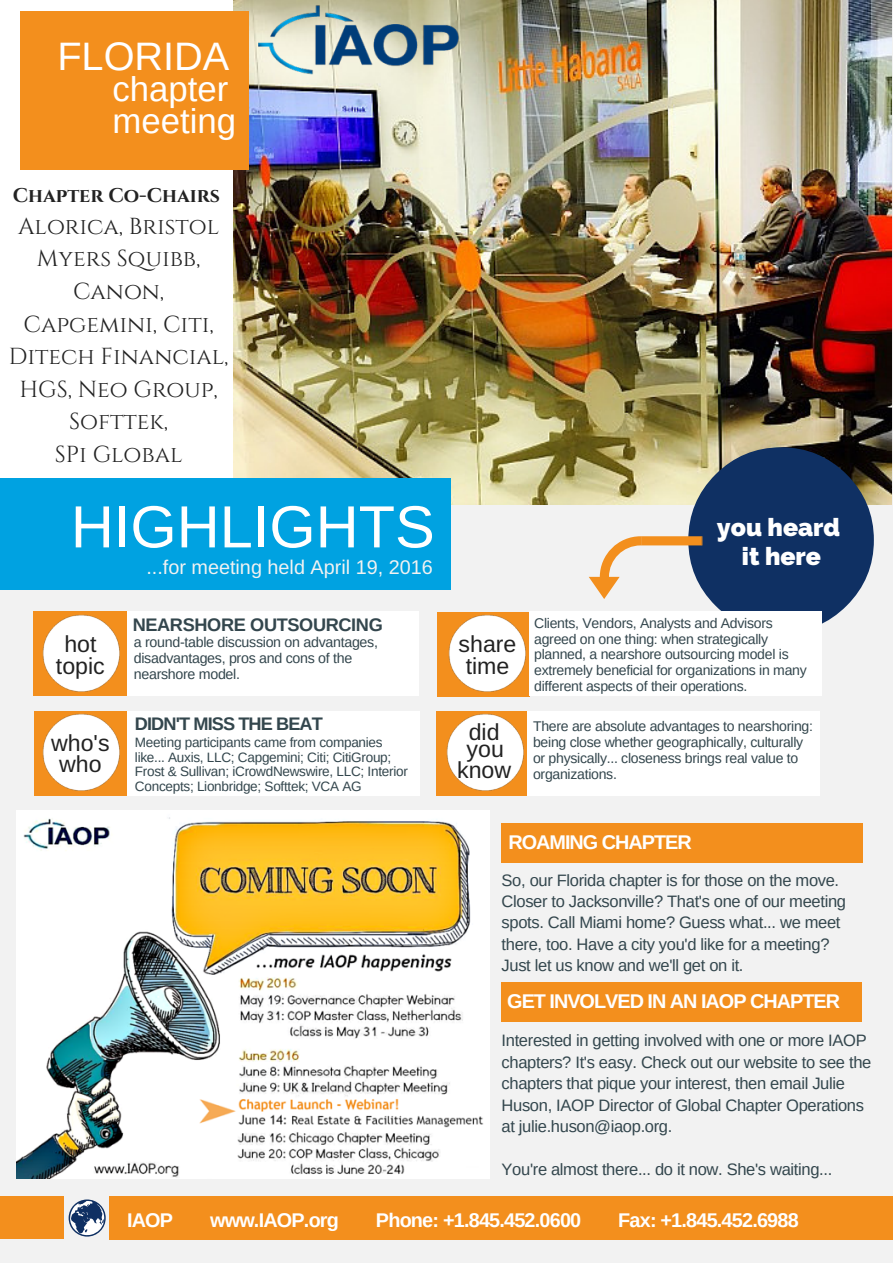
<style>
.page{position:relative;width:893px;height:1263px;background:#fff}
.page>*{position:absolute;margin:0;border:0;box-sizing:border-box;transform-origin:0 0}
.t1{font:59.55px "Arimo";color:#fff}
.t2{font:39.75px "Arimo";color:#fff}
.t3{font:34.65px "Arimo";color:#fff}
.t4{font:800 24.75px/29.2px "Raleway";color:#fff;text-align:center}
.t5{font:23.1px/32.5px "Cinzel";color:#222;text-align:center}
.t6{font:23.1px/22.5px "Arimo";color:#222;text-align:center}
.t7{font:700 19.8px "Arimo";letter-spacing:-.05em;color:#fff}
.t8{font:19.8px "Arimo";color:#f2f2f2}
.t9{font:700 19.8px "Cinzel";color:#222}
.t10{font:700 18.15px "Arimo";letter-spacing:-.02em;color:#33464d}
.t11{font:700 18.15px "Arimo";letter-spacing:-.05em;color:#33464d}
.t12{font:16.5px/21.3px "Arimo";letter-spacing:-.02em;color:#33464d}
.t13{font:14.25px/15.8px "Arimo";letter-spacing:-.02em;color:#33464d}
.t14{font:14.1px/15.8px "Arimo";letter-spacing:-.02em;color:#33464d}
.t15{font:13.5px/14.5px "Arimo";letter-spacing:-.02em;color:#33464d}
</style>
<div class="page">
<div style="left:0;top:0;width:892px;height:1262px;background:#f2f2f2"></div>
<div style="left:0;top:0;width:234px;height:489px;background:#fff"></div>
<img style="left:234px;top:0;width:657px;height:505px">
<div style="left:20px;top:11px;width:228px;height:159px;background:#f38f1d"></div>
<div style="left:0;top:479px;width:450px;height:111px;background:#00a2e1"></div>
<div style="left:34px;top:611px;width:93px;height:85px;background:#f38f1d"></div>
<div style="left:34px;top:711px;width:93px;height:85px;background:#f38f1d"></div>
<div style="left:436px;top:711px;width:92px;height:85px;background:#f38f1d"></div>
<div style="left:437px;top:612px;width:92px;height:85px;background:#f38f1d"></div>
<div style="left:501px;top:823px;width:362px;height:39px;background:#f38f1d"></div>
<div style="left:501px;top:982px;width:360px;height:40px;background:#f38f1d"></div>
<div style="left:127px;top:611px;width:292px;height:85px;background:#fff"></div>
<div style="left:127px;top:711px;width:292px;height:85px;background:#fff"></div>
<div style="left:527px;top:711px;width:292px;height:85px;background:#fff"></div>
<div style="left:109px;top:1196px;width:783px;height:43px;background:#f38f1d"></div>
<div style="left:0;top:1196px;width:64px;height:43px;background:#f38f1d"></div>
<div style="left:529px;top:611px;width:293px;height:85px;background:#fff"></div>
<svg style="left:69px;top:1199px;width:37px;height:37px"></svg>
<img style="left:254px;top:0;width:209px;height:80px">
<svg style="left:588px;top:447px;width:285px;height:177px"></svg>
<img style="left:42px;top:614px;width:78px;height:78px">
<img style="left:448px;top:614px;width:78px;height:78px">
<img style="left:42px;top:713px;width:78px;height:78px">
<img style="left:446px;top:713px;width:78px;height:78px">
<img style="left:17px;top:810px;width:472px;height:368px">
<h2 class="t2" style="left:57px;top:34px;width:173px">FLORIDA</h2>
<h3 class="t3" style="left:112px;top:70px;width:117px">chapter</h3>
<h3 class="t3" style="left:112px;top:101px;width:125px">meeting</h3>
<p class="t9" style="left:13px;top:183px;width:209px">CHAPTER CO-CHAIRS</p>
<h3 class="t5" style="left:9px;top:210px;width:221px">Alorica, Bristol<br>Myers Squibb,<br>Canon,<br>Capgemini, Citi,<br>Ditech Financial,<br>HGS, Neo Group,<br>Softtek,<br>SPi Global</h3>
<h1 class="t1" style="left:71px;top:493px;width:365px">HIGHLIGHTS</h1>
<h3 class="t4" style="left:717px;top:513px;width:124px">you heard it here</h3>
<p class="t8" style="left:146px;top:556px;width:288px">...for meeting held April 19, 2016</p>
<p class="t10" style="left:133px;top:614px;width:252px">NEARSHORE OUTSOURCING</p>
<p class="t14" style="left:534px;top:615px;width:274px">Clients, Vendors, Analysts and Advisors agreed on one thing: when strategically planned, a nearshore outsourcing model is extremely beneficial for organizations in many different aspects of their operations.</p>
<h3 class="t6" style="left:56px;top:633px;width:50px">hot topic</h3>
<h3 class="t6" style="left:458px;top:633px;width:59px">share time</h3>
<p class="t13" style="left:134px;top:634px;width:246px">a round-table discussion on advantages, disadvantages, pros and cons of the nearshore model.</p>
<h3 class="t6" style="left:51px;top:732px;width:60px;line-height:21.3px">who's who</h3>
<p class="t11" style="left:135px;top:713px;width:189px">DIDN'T MISS THE BEAT</p>
<p class="t15" style="left:135px;top:735px;width:274px">Meeting participants came from companies like... Auxis, LLC; Capgemini; Citi; CitiGroup; Frost &amp; Sullivan; iCrowdNewswire, LLC; Interior Concepts; Lionbridge; Softtek; VCA AG</p>
<h3 class="t6" style="left:468px;top:720px;width:32px">did</h3>
<h3 class="t6" style="left:466px;top:737px;width:39px">you</h3>
<h3 class="t6" style="left:457px;top:758px;width:56px">know</h3>
<p class="t14" style="left:533px;top:718px;width:281px">There are absolute advantages to nearshoring: being close whether geographically, culturally or physically... closeness brings real value to organizations.</p>
<p class="t7" style="left:508px;top:831px;width:185px">ROAMING CHAPTER</p>
<p class="t12" style="left:501px;top:869px;width:346px">So, our Florida chapter is for those on the move.<br>Closer to Jacksonville? That's one of our meeting spots. Call Miami home? Guess what... we meet there, too. Have a city you'd like for a meeting?<br>Just let us know and we'll get on it.</p>
<p class="t7" style="left:507px;top:990px;width:334px">GET INVOLVED IN AN IAOP CHAPTER</p>
<p class="t12" style="left:501px;top:1030px;width:371px">Interested in getting involved with one or more IAOP chapters? It's easy. Check out our website to see the chapters that pique your interest, then email Julie Huson, IAOP Director of Global Chapter Operations at julie.huson@iaop.org.</p>
<p class="t12" style="left:501px;top:1158px;width:332px">You're almost there... do it now. She's waiting...</p>
<p class="t7" style="left:127px;top:1208px;width:48px">IAOP</p>
<p class="t7" style="left:210px;top:1208px;width:130px">www.IAOP.org</p>
<p class="t7" style="left:376px;top:1208px;width:207px">Phone: +1.845.452.0600</p>
<p class="t7" style="left:618px;top:1208px;width:182px">Fax: +1.845.452.6988</p>
</div>
